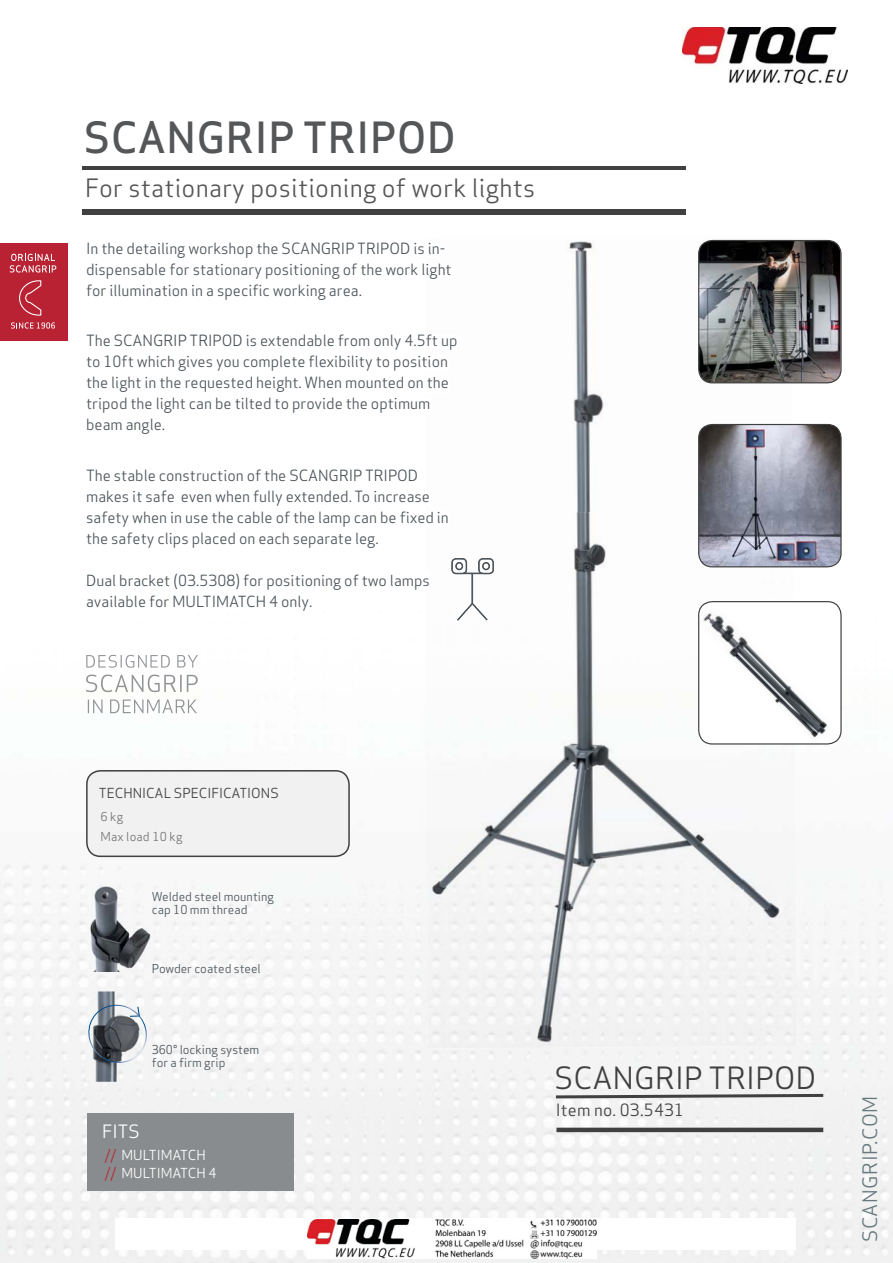
<style>
.page{position:relative;width:893px;height:1263px;background:#fff}
.page>*{position:absolute;margin:0;border:0;box-sizing:border-box;transform-origin:0 0}
.t1{font:500 42px "Apex Sans";letter-spacing:.01em;color:#555658}
.t2{font:30px "Apex Sans";letter-spacing:.01em;color:#404041}
.t3{font:24.75px "Apex Sans";letter-spacing:.01em;color:#555658}
.t4{font:19.5px "Apex Sans";letter-spacing:.03em;color:#66797e}
.t5{font:18px "Apex Sans";color:#fff}
.t6{font:16.65px "Apex Sans";letter-spacing:.01em;color:#404041}
.t7{font:15.15px/21px "Apex Sans";color:#4d555b}
.t8{font:15px/21px "Apex Sans";color:#4d555b}
.t9{font:13.5px/18px "Apex Sans";color:#fff}
.t10{font:13.5px "Apex Sans";color:#404041}
.t11{font:12px/12.8px "Apex Sans";color:#4d555b}
.t12{font:12px/19.5px "Apex Sans";letter-spacing:.01em;color:#727476}
.s1{color:#b82233}
</style>
<div class="page">
<img style="left:0;top:654px;width:421px;height:609px">
<img style="left:797px;top:734px;width:96px;height:261px">
<img style="left:420px;top:654px;width:6px;height:341px">
<img style="left:794px;top:560px;width:46px;height:49px">
<div style="left:82px;top:209px;width:603px;height:6px;background:#404041"></div>
<hr style="left:82px;top:166px;width:603px;height:4px;background:#404041">
<div style="left:0;top:243px;width:67px;height:97px;background:#b82233"></div>
<svg style="left:10px;top:254px;width:46px;height:18px"></svg>
<svg style="left:11px;top:322px;width:44px;height:7px"></svg>
<svg style="left:19px;top:280px;width:23px;height:36px"></svg>
<img style="left:88px;top:699px;width:109px;height:14px">
<img style="left:86px;top:674px;width:112px;height:18px">
<img style="left:86px;top:655px;width:112px;height:13px">
<div style="left:87px;top:771px;width:262px;height:85px;background:#f1f1f2;border-radius:14px"></div>
<div style="left:86px;top:770px;width:264px;height:87px;border:2px solid #404041;border-radius:14px"></div>
<img style="left:81px;top:881px;width:71px;height:91px">
<img style="left:89px;top:991px;width:55px;height:91px">
<svg style="left:76px;top:992px;width:84px;height:84px"></svg>
<div style="left:87px;top:1113px;width:207px;height:78px;background:#898c8e"></div>
<hr style="left:556px;top:1128px;width:267px;height:4px;background:#404041">
<svg style="left:553px;top:1092px;width:273px;height:8px"></svg>
<img style="left:569px;top:239px;width:224px;height:273px">
<img style="left:425px;top:512px;width:317px;height:376px">
<img style="left:740px;top:567px;width:54px;height:34px">
<div style="left:742px;top:744px;width:55px;height:303px;background:#f6f6f6"></div>
<div style="left:426px;top:885px;width:319px;height:164px;background:#f3f3f3"></div>
<img style="left:472px;top:574px;width:1px;height:29px">
<img style="left:457px;top:603px;width:31px;height:18px">
<svg style="left:451px;top:558px;width:43px;height:16px"></svg>
<img style="left:699px;top:241px;width:141px;height:142px">
<div style="left:698px;top:240px;width:144px;height:143px;border:1px solid #404041;border-radius:14px"></div>
<div style="left:699px;top:602px;width:142px;height:142px;background:#fff;border-radius:14px"></div>
<img style="left:699px;top:605px;width:135px;height:138px">
<div style="left:698px;top:601px;width:144px;height:143px;border:1px solid #404041;border-radius:14px"></div>
<img style="left:699px;top:424px;width:142px;height:143px;border-radius:14px">
<div style="left:698px;top:424px;width:144px;height:143px;border:1px solid #404041;border-radius:14px"></div>
<img style="left:683px;top:27px;width:164px;height:56px">
<div style="left:115px;top:1218px;width:680px;height:32px;background:#fff"></div>
<img style="left:308px;top:1219px;width:288px;height:39px">
<h1 class="t1" style="left:84px;top:114px;width:374px">SCANGRIP TRIPOD</h1>
<h3 class="t3" style="left:85px;top:178px;width:452px">For stationary positioning of work lights</h3>
<p class="t7" style="left:86px;top:239px;width:367px">In the detailing workshop the SCANGRIP TRIPOD is in&shy;dispensable for stationary positioning of the work light for illumination in a specific working area.</p>
<p class="t7" style="left:86px;top:332px;width:373px">The SCANGRIP TRIPOD is extendable from only 4.5ft up to 10ft which gives you complete flexibility to position the light in the requested height. When mounted on the tripod the light can be tilted to provide the optimum beam angle.</p>
<p class="t7" style="left:86px;top:466px;width:364px">The stable construction of the SCANGRIP TRIPOD makes it safe even when fully extended. To increase safety when in use the cable of the lamp can be fixed in the safety clips placed on each separate leg.</p>
<p class="t8" style="left:86px;top:571px;width:345px">Dual bracket (03.5308) for positioning of two lamps available for MULTIMATCH 4 only.</p>
<p class="t10" style="left:99px;top:787px;width:181px">TECHNICAL SPECIFICATIONS</p>
<p class="t12" style="left:100px;top:808px;width:84px">6 kg<br>Max load 10 kg</p>
<p class="t11" style="left:152px;top:891px;width:124px">Welded steel mounting cap 10 mm thread</p>
<p class="t11" style="left:152px;top:963px;width:110px">Powder coated steel</p>
<p class="t11" style="left:152px;top:1044px;width:109px">360° locking system for a firm grip</p>
<p class="t5" style="left:102px;top:1123px;width:39px">FITS</p>
<p class="t9" style="left:105px;top:1147px;width:113px"><span class="s1">//</span> MULTIMATCH <span class="s1">//</span> MULTIMATCH 4</p>
<h2 class="t2" style="left:555px;top:1066px;width:263px">SCANGRIP TRIPOD</h2>
<p class="t6" style="left:556px;top:1103px;width:130px">Item no. 03.5431</p>
<p class="t4" style="left:862px;top:1242px;width:148px;rotate:-90deg">SCANGRIP.COM</p>
</div>
